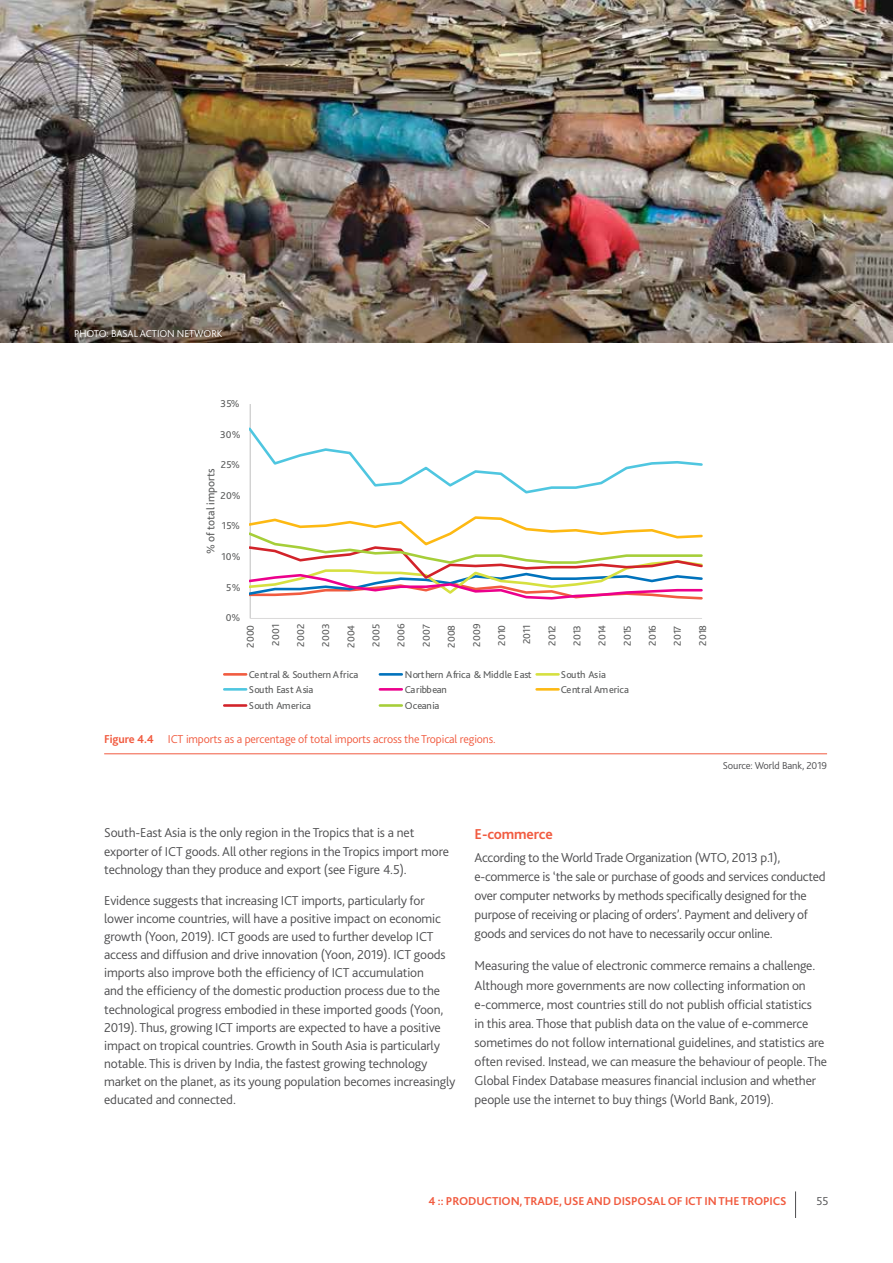
<style>
.page{position:relative;width:893px;height:1263px;background:#fff}
.page>*{position:absolute;margin:0;border:0;box-sizing:border-box;transform-origin:0 0}
.t1{font:700 15px "Bliss 2";letter-spacing:-.01em;color:#f15b40}
.t2{font:300 13.5px/18.1px "Bliss 2";letter-spacing:-.01em;color:#4d4d4f}
.t3{font:300 12px "Bliss 2";letter-spacing:-.01em;color:#f15b40}
.t4{font:700 12px "Bliss 2";letter-spacing:-.01em;color:#f15b40}
.t5{font:300 12px "Bliss 2";color:#4d4d4f}
.t6{font:11.55px "Bliss 2";color:#595a5a}
.t7{font:300 10.5px "Bliss 2";letter-spacing:-.01em;color:#fff}
.t8{font:300 10.5px "Bliss 2";letter-spacing:-.01em;color:#4d4d4f}
.t9{font:10.35px "Bliss 2";color:#595a5a}
.s1{font-weight:700}
</style>
<div class="page">
<svg style="left:795px;top:1191px;width:1px;height:27px"></svg>
<hr style="left:104px;top:753px;width:723px;height:1px;background:#f15b40">
<hr style="left:250px;top:404px;width:1px;height:214px;background:#bfbfbf">
<hr style="left:250px;top:618px;width:452px;height:1px;background:#dad9d9">
<svg style="left:250px;top:425px;width:453px;height:70px"></svg>
<svg style="left:250px;top:515px;width:453px;height:86px"></svg>
<hr style="left:224px;top:673px;width:22px;height:3px;background:#f15b40">
<hr style="left:380px;top:673px;width:22px;height:3px;background:#0072bc">
<hr style="left:537px;top:673px;width:22px;height:3px;background:#d6e040">
<hr style="left:224px;top:688px;width:22px;height:3px;background:#4fc6e0">
<hr style="left:380px;top:688px;width:22px;height:3px;background:#ec008c">
<hr style="left:537px;top:688px;width:22px;height:3px;background:#fdb913">
<hr style="left:224px;top:704px;width:22px;height:3px;background:#d2232a">
<hr style="left:380px;top:704px;width:22px;height:3px;background:#a6ce39">
<img style="left:0;top:0;width:893px;height:342px">
<p class="t7" style="left:74px;top:327px;width:150px">PHOTO: BASAL ACTION NETWORK</p>
<p class="t9" style="left:221px;top:397px;width:21px">35%</p>
<p class="t9" style="left:220px;top:428px;width:22px">30%</p>
<p class="t9" style="left:221px;top:458px;width:21px">25%</p>
<p class="t6" style="left:203px;top:554px;width:88px;rotate:-90deg">% of total imports</p>
<p class="t9" style="left:220px;top:489px;width:22px">20%</p>
<p class="t9" style="left:222px;top:519px;width:20px">15%</p>
<p class="t9" style="left:221px;top:550px;width:21px">10%</p>
<p class="t9" style="left:226px;top:581px;width:16px">5%</p>
<p class="t9" style="left:226px;top:611px;width:16px">0%</p>
<p class="t9" style="left:244px;top:648px;width:25px;rotate:-90deg">2000</p>
<p class="t9" style="left:269px;top:645px;width:23px;rotate:-90deg">2001</p>
<p class="t9" style="left:294px;top:647px;width:24px;rotate:-90deg">2002</p>
<p class="t9" style="left:319px;top:647px;width:24px;rotate:-90deg">2003</p>
<p class="t9" style="left:345px;top:648px;width:25px;rotate:-90deg">2004</p>
<p class="t9" style="left:370px;top:647px;width:24px;rotate:-90deg">2005</p>
<p class="t9" style="left:395px;top:647px;width:24px;rotate:-90deg">2006</p>
<p class="t9" style="left:420px;top:647px;width:24px;rotate:-90deg">2007</p>
<p class="t9" style="left:445px;top:648px;width:25px;rotate:-90deg">2008</p>
<p class="t9" style="left:470px;top:647px;width:24px;rotate:-90deg">2009</p>
<p class="t9" style="left:495px;top:645px;width:22px;rotate:-90deg">2010</p>
<p class="t9" style="left:520px;top:644px;width:21px;rotate:-90deg">2011</p>
<p class="t9" style="left:545px;top:645px;width:22px;rotate:-90deg">2012</p>
<p class="t9" style="left:571px;top:645px;width:22px;rotate:-90deg">2013</p>
<p class="t9" style="left:596px;top:645px;width:22px;rotate:-90deg">2014</p>
<p class="t9" style="left:621px;top:645px;width:22px;rotate:-90deg">2015</p>
<p class="t9" style="left:646px;top:645px;width:22px;rotate:-90deg">2016</p>
<p class="t9" style="left:671px;top:645px;width:21px;rotate:-90deg">2017</p>
<p class="t9" style="left:696px;top:645px;width:22px;rotate:-90deg">2018</p>
<p class="t9" style="left:249px;top:668px;width:111px">Central &amp; Southern Africa</p>
<p class="t9" style="left:405px;top:668px;width:129px">Northern Africa &amp; Middle East</p>
<p class="t9" style="left:561px;top:668px;width:47px">South Asia</p>
<p class="t9" style="left:249px;top:683px;width:66px">South East Asia</p>
<p class="t9" style="left:405px;top:683px;width:44px">Caribbean</p>
<p class="t9" style="left:561px;top:683px;width:70px">Central America</p>
<p class="t9" style="left:249px;top:699px;width:64px">South America</p>
<p class="t9" style="left:405px;top:699px;width:36px">Oceania</p>
<p class="t3" style="left:104px;top:731px;width:393px"><span class="s1">Figure 4.4</span> ICT imports as a percentage of total imports across the Tropical regions.</p>
<p class="t8" style="left:723px;top:759px;width:106px">Source: World Bank, 2019</p>
<p class="t2" style="left:104px;top:824px;width:346px">South-East Asia is the only region in the Tropics that is a net exporter of ICT goods. All other regions in the Tropics import more technology than they produce and export (see Figure 4.5).</p>
<p class="t2" style="left:104px;top:891px;width:353px">Evidence suggests that increasing ICT imports, particularly for lower income countries, will have a positive impact on economic growth (Yoon, 2019). ICT goods are used to further develop ICT access and diffusion and drive innovation (Yoon, 2019). ICT goods imports also improve both the efficiency of ICT accumulation<br>and the efficiency of the domestic production process due to the technological progress embodied in these imported goods (Yoon, 2019). Thus, growing ICT imports are expected to have a positive impact on tropical countries. Growth in South Asia is particularly notable. This is driven by India, the fastest growing technology market on the planet, as its young population becomes increasingly educated and connected.</p>
<p class="t1" style="left:475px;top:824px;width:80px">E-commerce</p>
<p class="t2" style="left:475px;top:848px;width:352px;line-height:19.2px">According to the World Trade Organization (WTO, 2013 p.1), e-commerce is ‘the sale or purchase of goods and services conducted over computer networks by methods specifically designed for the purpose of receiving or placing of orders’. Payment and delivery of goods and services do not have to necessarily occur online.</p>
<p class="t2" style="left:475px;top:956px;width:354px;line-height:19.2px">Measuring the value of electronic commerce remains a challenge.<br>Although more governments are now collecting information on e-commerce, most countries still do not publish official statistics<br>in this area. Those that publish data on the value of e-commerce sometimes do not follow international guidelines, and statistics are often revised. Instead, we can measure the behaviour of people. The Global Findex Database measures financial inclusion and whether people use the internet to buy things (World Bank, 2019).</p>
<p class="t4" style="left:429px;top:1194px;width:360px">4 :: PRODUCTION, TRADE, USE AND DISPOSAL OF ICT IN THE TROPICS</p>
<p class="t5" style="left:816px;top:1194px;width:14px">55</p>
</div>
